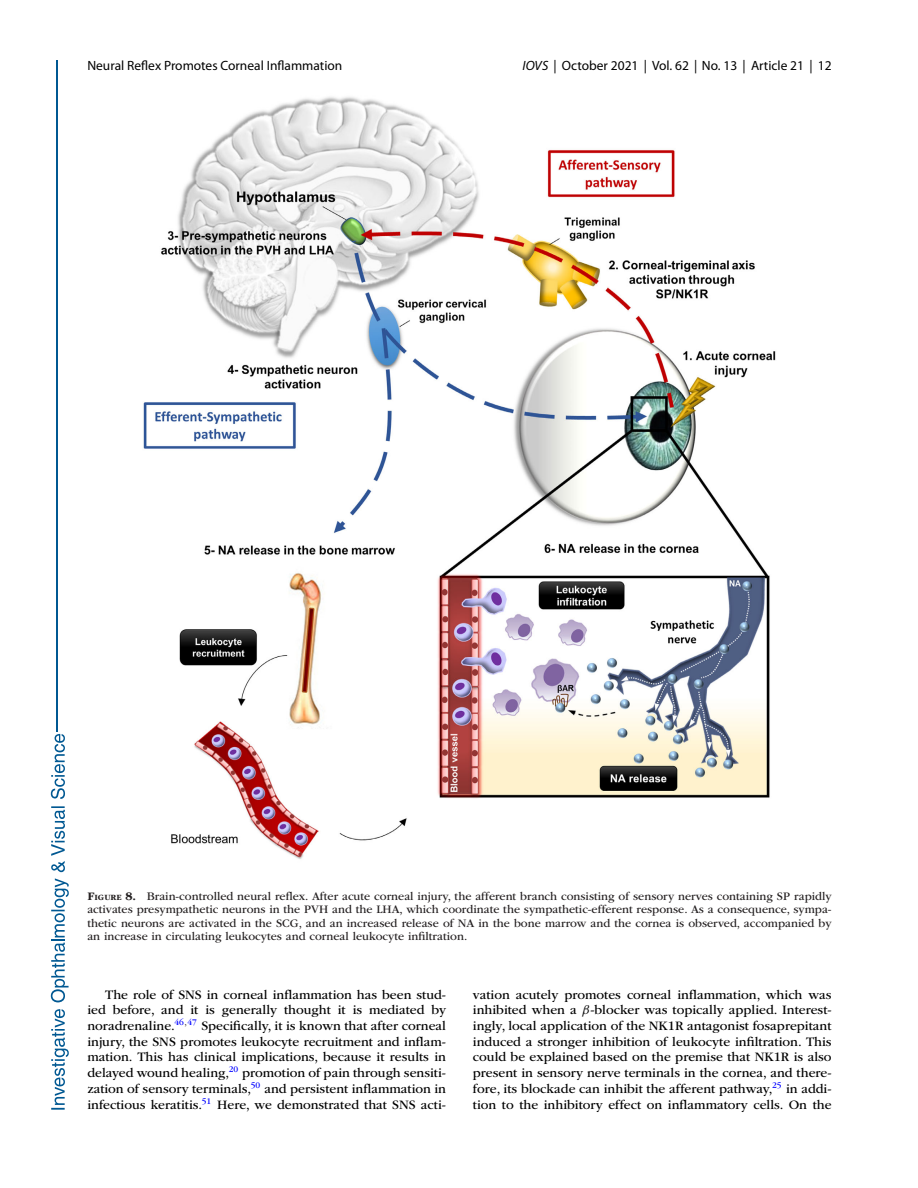
<style>
.page{position:relative;width:918px;height:1188px;background:#fff}
.page>*{position:absolute;margin:0;border:0;box-sizing:border-box;transform-origin:0 0}
.t1{font:13.5px/15.8px "ITC Garamond Std";color:#000;text-align:justify}
.t2{font:13.5px "Myriad Pro";color:#000}
.t3{font:12px/13.5px "ITC Garamond Std";color:#231f20;text-align:justify}
.s1{font-style:italic}
.s2{font-weight:700}
.s3{font-weight:700;font-size:8.4px}
.s4{font-family:"RMTMI"}
</style>
<div class="page">
<hr style="left:57px;top:60px;width:1px;height:672px;background:#005892">
<svg style="left:51px;top:734px;width:18px;height:376px"></svg>
<img style="left:143px;top:97px;width:633px;height:762px">
<p class="t2" style="left:87px;top:57px;width:257px">Neural Reflex Promotes Corneal Inflammation</p>
<p class="t2" style="left:523px;top:57px;width:311px"><span class="s1">IOVS</span> | October 2021 | Vol. 62 | No. 13 | Article 21 | 12</p>
<p class="t3" style="left:87px;top:890px;width:746px"><span class="s2">F</span><span class="s3">IGURE</span> <span class="s2">8.</span> Brain-controlled neural reflex. After acute corneal injury, the afferent branch consisting of sensory nerves containing SP rapidly activates presympathetic neurons in the PVH and the LHA, which coordinate the sympathetic-efferent response. As a consequence, sympa&shy;thetic neurons are activated in the SCG, and an increased release of NA in the bone marrow and the cornea is observed, accompanied by an increase in circulating leukocytes and corneal leukocyte infiltration.</p>
<p class="t1" style="left:87px;top:988px;width:360px;text-indent:18px">The role of SNS in corneal inflammation has been stud&shy;ied before, and it is generally thought it is mediated by noradrenaline.<sup>46</sup><sup>,</sup><sup>47</sup> Specifically, it is known that after corneal injury, the SNS promotes leukocyte recruitment and inflam&shy;mation. This has clinical implications, because it results in delayed wound healing,<sup>20</sup> promotion of pain through sensiti&shy;zation of sensory terminals,<sup>50</sup> and persistent inflammation in infectious keratitis.<sup>51</sup> Here, we demonstrated that SNS acti-</p>
<p class="t1" style="left:473px;top:988px;width:360px">vation acutely promotes corneal inflammation, which was inhibited when a <span class="s4">β</span>-blocker was topically applied. Interest&shy;ingly, local application of the NK1R antagonist fosaprepitant induced a stronger inhibition of leukocyte infiltration. This could be explained based on the premise that NK1R is also present in sensory nerve terminals in the cornea, and there&shy;fore, its blockade can inhibit the afferent pathway,<sup>25</sup> in addi&shy;tion to the inhibitory effect on inflammatory cells. On the</p>
</div>
